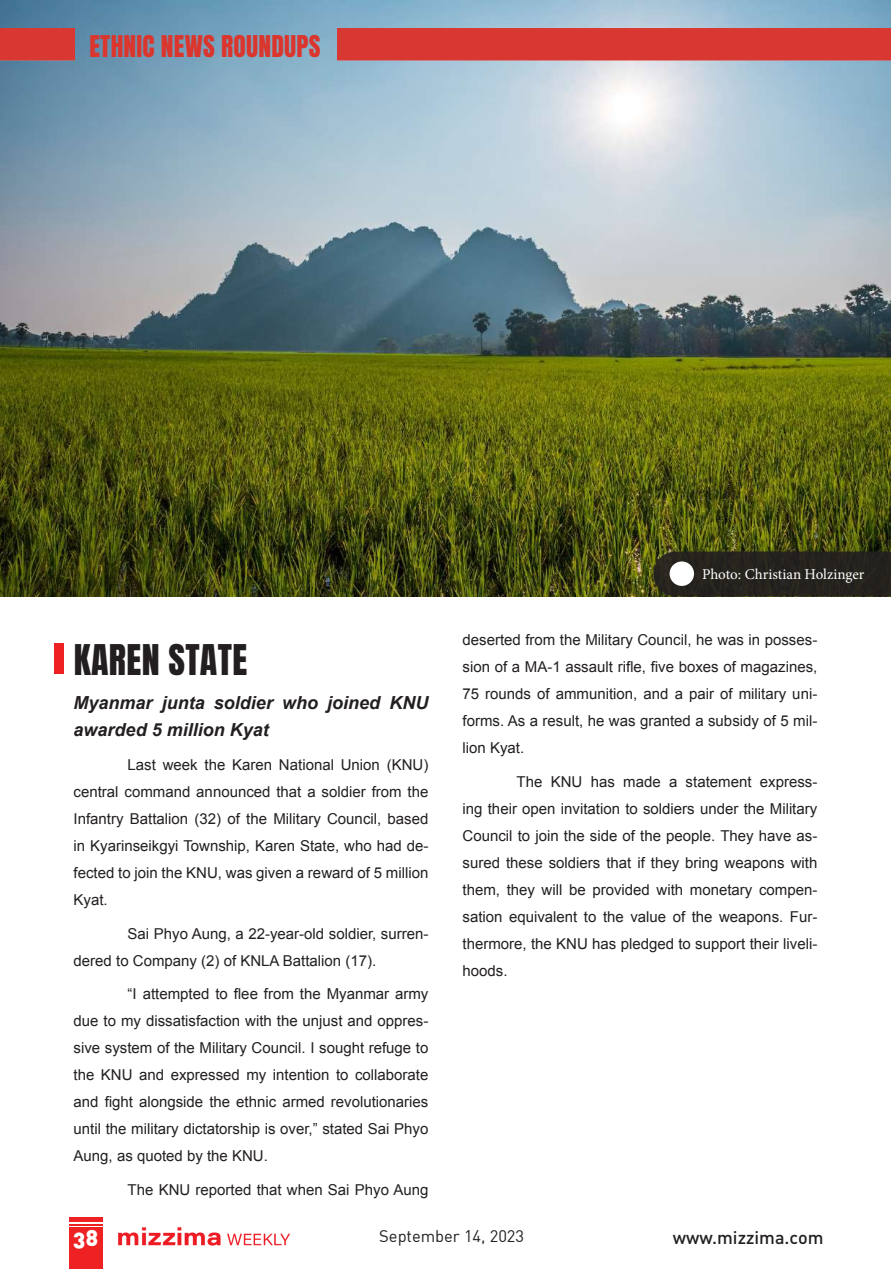
<style>
.page{position:relative;width:891px;height:1269px;background:#fff}
.page>*{position:absolute;margin:0;border:0;box-sizing:border-box;transform-origin:0 0}
.t1{font:36px "Anton";letter-spacing:.01em;color:#231f20}
.t2{font:25.5px "Anton";letter-spacing:.01em;color:#db362e}
.t3{font:22.5px "DIN Black Alternate";color:#fff}
.t4{font:italic 700 18px/27px "Arial";color:#231f20}
.t5{font:500 18px "DIN";color:#231f20}
.t6{font:16.5px "DIN";color:#231f20}
.t7{font:15px/27px "Arial";color:#231f20;text-align:justify}
.t8{font:15px "Minion Pro";letter-spacing:-.005em;color:#fff}
</style>
<div class="page">
<img style="left:118px;top:1227px;width:172px;height:19px">
<hr style="left:69px;top:1217px;width:33px;height:4px;background:#ee2123">
<hr style="left:69px;top:1224px;width:33px;height:2px;background:#ee2123">
<div style="left:69px;top:1228px;width:33px;height:41px;background:#ee2123"></div>
<img style="left:0;top:0;width:891px;height:596px">
<img style="left:338px;top:29px;width:553px;height:47px">
<img style="left:0;top:29px;width:74px;height:47px">
<div style="left:54px;top:644px;width:9px;height:30px;background:#ee2123"></div>
<div style="left:653px;top:552px;width:238px;height:44px;background:#26231e"></div>
<div style="left:670px;top:561px;width:24px;height:25px;background:#fff;border-radius:50%"></div>
<h2 class="t2" style="left:90px;top:33px;width:233px">ETHNIC NEWS ROUNDUPS</h2>
<h1 class="t1" style="left:74px;top:642px;width:175px">KAREN STATE</h1>
<p class="t4" style="left:74px;top:690px;width:356px">Myanmar junta soldier who joined KNU awarded 5 million Kyat</p>
<p class="t7" style="left:74px;top:751px;width:356px;text-indent:54px">Last week the Karen National Union (KNU) central command announced that a soldier from the Infantry Battalion (32) of the Military Council, based in Kyarinseikgyi Township, Karen State, who had de&shy;fected to join the KNU, was given a reward of 5 million Kyat.</p>
<p class="t7" style="left:74px;top:920px;width:356px;text-indent:54px">Sai Phyo Aung, a 22-year-old soldier, surren&shy;dered to Company (2) of KNLA Battalion (17).</p>
<p class="t7" style="left:74px;top:981px;width:356px;text-indent:54px">“I attempted to flee from the Myanmar army due to my dissatisfaction with the unjust and oppres&shy;sive system of the Military Council. I sought refuge to the KNU and expressed my intention to collaborate and fight alongside the ethnic armed revolutionaries until the military dictatorship is over,” stated Sai Phyo Aung, as quoted by the KNU.</p>
<p class="t7" style="left:128px;top:1177px;width:302px">The KNU reported that when Sai Phyo Aung</p>
<p class="t8" style="left:702px;top:564px;width:164px">Photo: Christian Holzinger</p>
<p class="t7" style="left:463px;top:627px;width:356px">deserted from the Military Council, he was in posses&shy;sion of a MA-1 assault rifle, five boxes of magazines, 75 rounds of ammunition, and a pair of military uni&shy;forms. As a result, he was granted a subsidy of 5 mil&shy;lion Kyat.</p>
<p class="t7" style="left:463px;top:769px;width:356px;text-indent:54px">The KNU has made a statement express&shy;ing their open invitation to soldiers under the Military Council to join the side of the people. They have as&shy;sured these soldiers that if they bring weapons with them, they will be provided with monetary compen&shy;sation equivalent to the value of the weapons. Fur&shy;thermore, the KNU has pledged to support their liveli&shy;hoods.</p>
<h3 class="t3" style="left:73px;top:1223px;width:27px">38</h3>
<p class="t6" style="left:379px;top:1226px;width:146px">September 14, 2023</p>
<p class="t5" style="left:673px;top:1226px;width:152px">www.mizzima.com</p>
</div>
